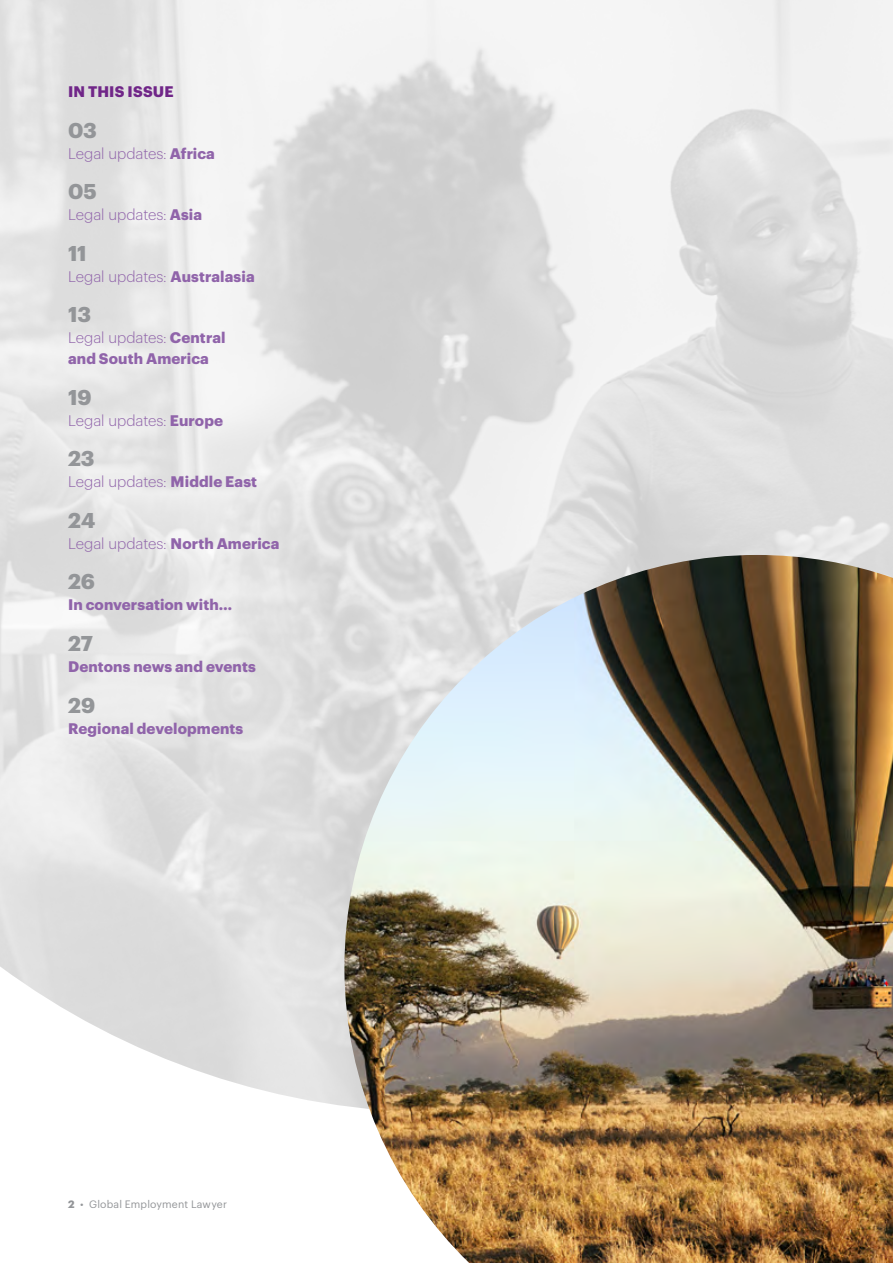
<style>
.page{position:relative;width:893px;height:1263px;background:#fff}
.page>*{position:absolute;margin:0;border:0;box-sizing:border-box;transform-origin:0 0}
.t1{font:700 21px "Dentons Sans";color:#939598}
.t2{font:300 15px "Dentons Sans";color:#9064aa}
.t3{font:700 15px/21px "Dentons Sans";letter-spacing:.01em;color:#9064aa}
.t4{font:700 15px "Dentons Sans";letter-spacing:.01em;color:#702688}
.t5{font:10.5px "Dentons Sans";letter-spacing:.015em;color:#939598}
.s1{font-weight:700}
.s2{font-weight:300}
</style>
<div class="page">
<img style="left:344px;top:555px;width:549px;height:708px">
<p class="t4" style="left:68px;top:80px;width:107px">IN THIS ISSUE</p>
<h1 class="t1" style="left:68px;top:114px;width:30px">03</h1>
<p class="t2" style="left:68px;top:143px;width:148px">Legal updates: <span class="s1">Africa</span></p>
<h1 class="t1" style="left:68px;top:176px;width:30px">05</h1>
<p class="t2" style="left:68px;top:204px;width:136px">Legal updates: <span class="s1">Asia</span></p>
<h1 class="t1" style="left:68px;top:237px;width:20px">11</h1>
<p class="t2" style="left:68px;top:266px;width:188px">Legal updates: <span class="s1">Australasia</span></p>
<h1 class="t1" style="left:68px;top:299px;width:25px">13</h1>
<p class="t3" style="left:68px;top:326px;width:159px"><span class="s2">Legal updates:</span> Central and South America</p>
<h1 class="t1" style="left:68px;top:381px;width:25px">19</h1>
<p class="t2" style="left:68px;top:410px;width:157px">Legal updates: <span class="s1">Europe</span></p>
<h1 class="t1" style="left:68px;top:443px;width:28px">23</h1>
<p class="t2" style="left:68px;top:471px;width:191px">Legal updates: <span class="s1">Middle East</span></p>
<h1 class="t1" style="left:68px;top:504px;width:29px">24</h1>
<p class="t2" style="left:68px;top:533px;width:213px">Legal updates: <span class="s1">North America</span></p>
<h1 class="t1" style="left:68px;top:566px;width:29px">26</h1>
<p class="t3" style="left:68px;top:593px;width:166px">In conversation with…</p>
<h1 class="t1" style="left:68px;top:627px;width:26px">27</h1>
<p class="t3" style="left:68px;top:655px;width:189px">Dentons news and events</p>
<h1 class="t1" style="left:68px;top:689px;width:29px">29</h1>
<p class="t3" style="left:68px;top:716px;width:177px">Regional developments</p>
<p class="t5" style="left:68px;top:1196px;width:161px"><span class="s1">2</span> • Global Employment Lawyer</p>
</div>
